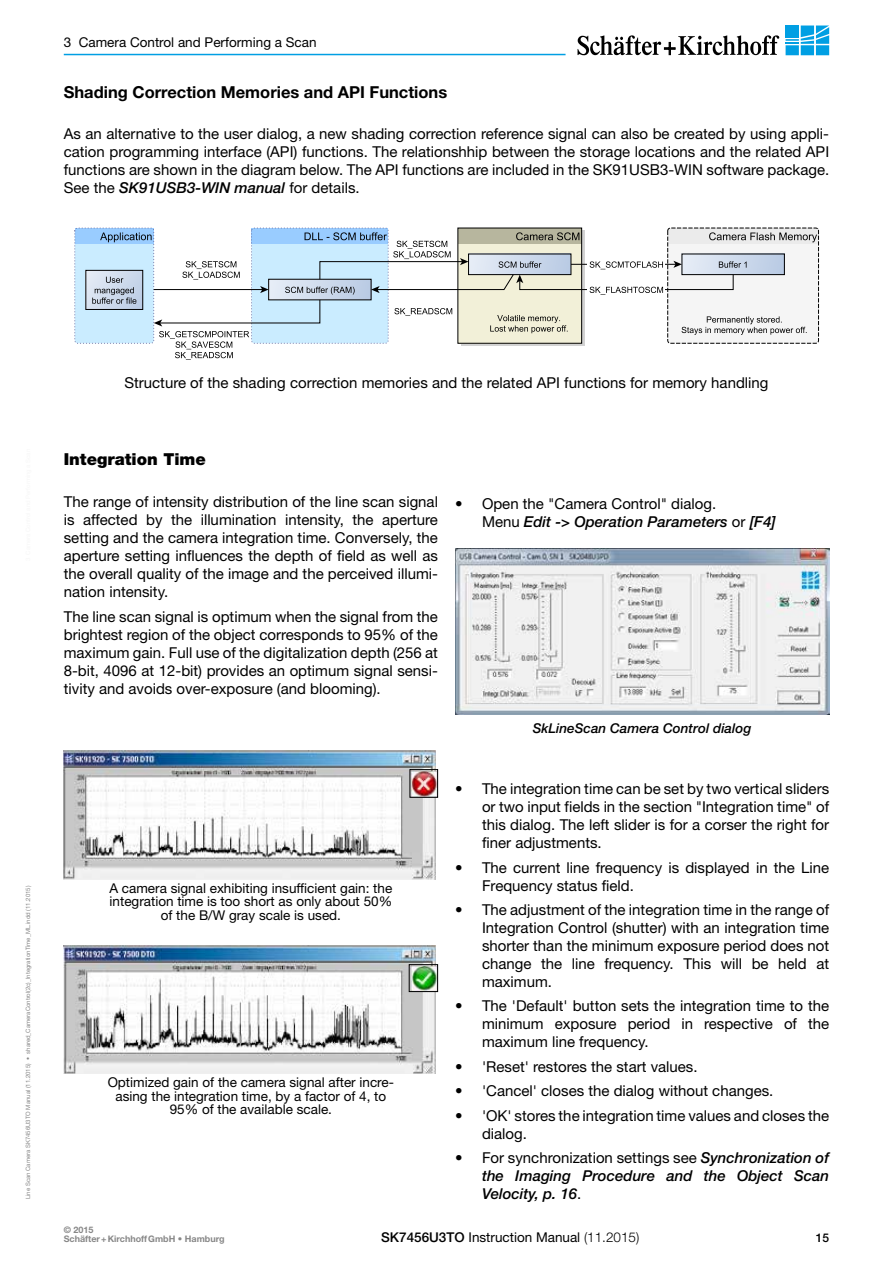
<style>
.page{position:relative;width:893px;height:1263px;background:#fff}
.page>*{position:absolute;margin:0;border:0;box-sizing:border-box;transform-origin:0 0}
.t1{font:700 16.5px "Helvetica Neue";color:#000}
.t2{font:900 16.5px "Helvetica Neue";color:#000}
.t3{font:15px/18px "Helvetica Neue";color:#000;text-align:justify}
.t4{font:italic 500 15px/18px "Helvetica Neue";color:#000;text-align:justify}
.t5{font:13.5px/13.5px "Helvetica Neue";color:#000;text-align:center}
.t6{font:italic 500 13.5px "Helvetica Neue";color:#000}
.t7{font:500 12px "Helvetica Neue";color:#000}
.t8{font:700 9px/9px "Helvetica Neue";color:#878787}
.t9{font:6px "Helvetica Neue";color:#878787}
.s1{font-weight:500;font-style:italic}
.s2{font-weight:400;font-style:normal}
.s3{font-weight:400}
.s4{font-weight:500}
.s5{font-weight:300}
</style>
<div class="page">
<hr style="left:64px;top:54px;width:502px;height:1px;background:#009fe3">
<svg style="left:800px;top:45px;width:16px;height:10px"></svg>
<div style="left:786px;top:45px;width:13px;height:10px;background:#009fe3"></div>
<div style="left:801px;top:45px;width:13px;height:10px;background:#009fe3"></div>
<div style="left:816px;top:45px;width:13px;height:10px;background:#009fe3"></div>
<svg style="left:786px;top:26px;width:43px;height:18px"></svg>
<svg style="left:577px;top:35px;width:202px;height:20px"></svg>
<img style="left:64px;top:751px;width:372px;height:128px">
<img style="left:412px;top:771px;width:24px;height:25px">
<div style="left:410px;top:769px;width:28px;height:29px;border:1px solid #000"></div>
<img style="left:64px;top:945px;width:372px;height:128px">
<img style="left:411px;top:966px;width:25px;height:24px">
<div style="left:409px;top:964px;width:29px;height:28px;border:1px solid #000"></div>
<div style="left:75px;top:228px;width:79px;height:115px;background:#caecff;border-radius:3px"></div>
<div style="left:75px;top:228px;width:79px;height:16px;background:#9cf"></div>
<div style="left:74px;top:228px;width:80px;height:116px;border:1px dashed #669;border-radius:3px"></div>
<div style="left:252px;top:228px;width:136px;height:16px;background:#9cf"></div>
<div style="left:458px;top:228px;width:124px;height:16px;background:#b7b69e"></div>
<div style="left:668px;top:228px;width:150px;height:16px;background:#ebebeb"></div>
<div style="left:667px;top:228px;width:152px;height:116px;border:1px dashed #000;border-radius:3px"></div>
<div style="left:86px;top:270px;width:57px;height:39px;background:#dfe7f3"></div>
<svg style="left:92px;top:232px;width:725px;height:128px"></svg>
<img style="left:455px;top:549px;width:374px;height:166px">
<p class="t5" style="left:64px;top:35px;width:254px">3 Camera Control and Performing a Scan</p>
<p class="t1" style="left:64px;top:82px;width:385px">Shading Correction Memories and API Functions</p>
<p class="t3" style="left:64px;top:125px;width:767px">As an alternative to the user dialog, a new shading correction reference signal can also be created by using appli&shy;cation programming interface (API) functions. The relationshhip between the storage locations and the related API functions are shown in the diagram below. The API functions are included in the SK91USB3-WIN software package.<br>See the <span class="s1">SK91USB3-WIN manual</span> for details.</p>
<p class="t9" style="left:25px;top:1199px;width:315px;rotate:-90deg">Line Scan Camera SK7456U3TO Manual (11.2015) • shared_CameraControl(2c)_IntegrationTime_ML.indd (11.2015)</p>
<p class="t3" style="left:124px;top:373px;width:646px">Structure of the shading correction memories and the related API functions for memory handling</p>
<p class="t2" style="left:64px;top:449px;width:144px">Integration Time</p>
<p class="t3" style="left:64px;top:493px;width:376px">The range of intensity distribution of the line scan signal is affected by the illumination intensity, the aperture setting and the camera integration time. Conversely, the aperture setting influences the depth of field as well as the overall quality of the image and the perceived illumi&shy;nation intensity.</p>
<p class="t3" style="left:64px;top:607px;width:376px">The line scan signal is optimum when the signal from the brightest region of the object corresponds to 95% of the maximum gain. Full use of the digitalization depth (256 at 8-bit, 4096 at 12-bit) provides an optimum signal sensi&shy;tivity and avoids over-exposure (and blooming).</p>
<p class="t3" style="left:482px;top:495px;width:295px;text-indent:-27px">• Open the "Camera Control" dialog.<br>Menu <span class="s1">Edit -&gt; Operation Parameters</span> or <span class="s1">[F4]</span></p>
<p class="t6" style="left:533px;top:721px;width:220px">SkLineScan Camera Control dialog</p>
<p class="t5" style="left:109px;top:881px;width:284px">A camera signal exhibiting insufficient gain: the integration time is too short as only about 50% of the B/W gray scale is used.</p>
<p class="t5" style="left:108px;top:1075px;width:288px">Optimized gain of the camera signal after incre&shy;asing the integration time, by a factor of 4, to<br>95% of the available scale.</p>
<p class="t3" style="left:482px;top:780px;width:349px;text-indent:-27px">• The integration time can be set by two vertical sliders or two input fields in the section "Integration time" of this dialog. The left slider is for a corser the right for finer adjustments.</p>
<p class="t3" style="left:482px;top:858px;width:349px;text-indent:-27px">• The current line frequency is displayed in the Line<br>Frequency status field.</p>
<p class="t3" style="left:482px;top:900px;width:349px;text-indent:-27px">• The adjustment of the integration time in the range of Integration Control (shutter) with an integration time shorter than the minimum exposure period does not change the line frequency. This will be held at maximum.</p>
<p class="t3" style="left:482px;top:997px;width:349px;text-indent:-27px">• The 'Default' button sets the integration time to the minimum exposure period in respective of the maximum line frequency.</p>
<p class="t3" style="left:455px;top:1057px;width:244px">• 'Reset' restores the start values.</p>
<p class="t3" style="left:455px;top:1082px;width:320px">• 'Cancel' closes the dialog without changes.</p>
<p class="t3" style="left:482px;top:1106px;width:349px;text-indent:-27px">• 'OK' stores the integration time values and closes the dialog.</p>
<p class="t4" style="left:482px;top:1148px;width:349px;text-indent:-27px"><span class="s2">• For synchronization settings see</span> Synchronization of the Imaging Procedure and the Object Scan Velocity, p. 16<span class="s2">.</span></p>
<p class="t8" style="left:64px;top:1225px;width:162px">© 2015<br>Schäfter+KirchhoffGmbH <span class="s3">•</span> Hamburg</p>
<p class="t5" style="left:381px;top:1230px;width:260px"><span class="s4">SK7456U3TO</span> Instruction Manual <span class="s5">(11.2015)</span></p>
<p class="t7" style="left:816px;top:1230px;width:15px">15</p>
</div>
